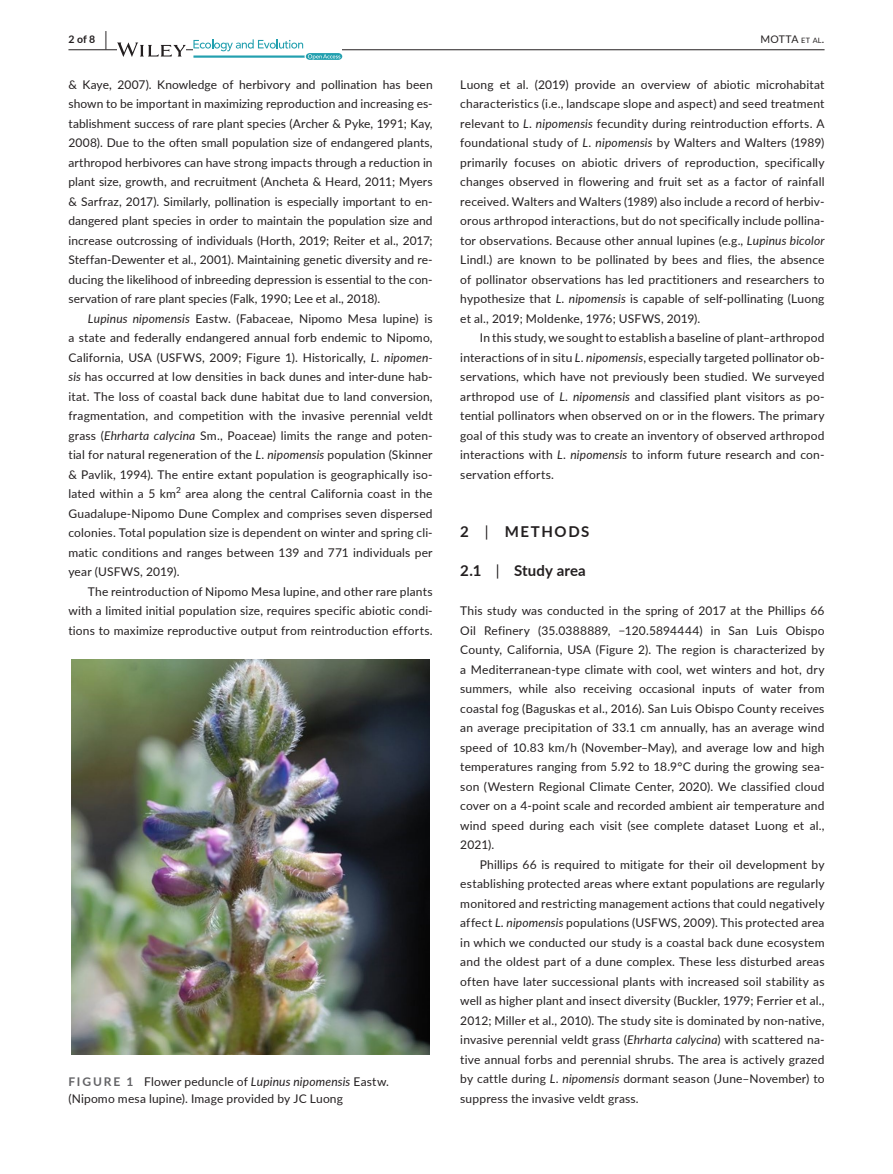
<style>
.page{position:relative;width:893px;height:1174px;background:#fff}
.page>*{position:absolute;margin:0;border:0;box-sizing:border-box;transform-origin:0 0}
.t1{font:700 15px "Lato";letter-spacing:.01em;color:#231f20}
.t2{font:700 15px "Lato";letter-spacing:.11em;color:#231f20}
.t3{font:12px/19.5px "Lato";letter-spacing:.015em;color:#231f20;text-align:justify}
.t4{font:10.5px "Lato";letter-spacing:.005em;color:#231f20}
.t5{font:700 10.5px "Lato";color:#231f20}
.s1{font-size:19.5px}
.s2{font-size:7.35px}
.s3{font-style:italic}
.s4{font-weight:400}
.s5{font-weight:700;color:#636366}
</style>
<div class="page">
<hr style="left:68px;top:49px;width:756px;height:1px;background:#231f20">
<svg style="left:117px;top:42px;width:69px;height:15px"></svg>
<svg style="left:193px;top:39px;width:149px;height:21px"></svg>
<div style="left:68px;top:659px;width:365px;height:395px;background:linear-gradient(to bottom,#fff,#fff)"></div>
<img style="left:72px;top:659px;width:357px;height:395px">
<p class="t5" style="left:68px;top:31px;width:40px">2 of 8 <span class="s1">|</span></p>
<p class="t4" style="left:761px;top:31px;width:65px">MOTTA <span class="s2">et al</span>.</p>
<p class="t3" style="left:68px;top:74px;width:366px">&amp; Kaye, 2007). Knowledge of herbivory and pollination has been shown to be important in maximizing reproduction and increasing es&shy;tablishment success of rare plant species (Archer &amp; Pyke, 1991; Kay, 2008). Due to the often small population size of endangered plants, arthropod herbivores can have strong impacts through a reduction in plant size, growth, and recruitment (Ancheta &amp; Heard, 2011; Myers &amp; Sarfraz, 2017). Similarly, pollination is especially important to en&shy;dangered plant species in order to maintain the population size and increase outcrossing of individuals (Horth, 2019; Reiter et al., 2017; Steffan-Dewenter et al., 2001). Maintaining genetic diversity and re&shy;ducing the likelihood of inbreeding depression is essential to the con&shy;servation of rare plant species (Falk, 1990; Lee et al., 2018).</p>
<p class="t3" style="left:68px;top:308px;width:366px;text-indent:20px"><span class="s3">Lupinus nipomensis</span> Eastw. (Fabaceae, Nipomo Mesa lupine) is a state and federally endangered annual forb endemic to Nipomo, California, USA (USFWS, 2009; Figure 1). Historically, <span class="s3">L</span>. <span class="s3">nipomen&shy;sis</span> has occurred at low densities in back dunes and inter-dune hab&shy;itat. The loss of coastal back dune habitat due to land conversion, fragmentation, and competition with the invasive perennial veldt grass (<span class="s3">Ehrharta calycina</span> Sm., Poaceae) limits the range and poten&shy;tial for natural regeneration of the <span class="s3">L</span>. <span class="s3">nipomensis</span> population (Skinner &amp; Pavlik, 1994). The entire extant population is geographically iso&shy;lated within a 5 km<sup>2</sup> area along the central California coast in the Guadalupe-Nipomo Dune Complex and comprises seven dispersed colonies. Total population size is dependent on winter and spring cli&shy;matic conditions and ranges between 139 and 771 individuals per year (USFWS, 2019).</p>
<p class="t3" style="left:68px;top:581px;width:366px;text-indent:20px">The reintroduction of Nipomo Mesa lupine, and other rare plants with a limited initial population size, requires specific abiotic condi&shy;tions to maximize reproductive output from reintroduction efforts.</p>
<p class="t3" style="left:460px;top:74px;width:366px">Luong et al. (2019) provide an overview of abiotic microhabitat characteristics (i.e., landscape slope and aspect) and seed treatment relevant to <span class="s3">L</span>. <span class="s3">nipomensis</span> fecundity during reintroduction efforts. A foundational study of <span class="s3">L</span>. <span class="s3">nipomensis</span> by Walters and Walters (1989) primarily focuses on abiotic drivers of reproduction, specifically changes observed in flowering and fruit set as a factor of rainfall received. Walters and Walters (1989) also include a record of herbiv&shy;orous arthropod interactions, but do not specifically include pollina&shy;tor observations. Because other annual lupines (e.g., <span class="s3">Lupinus bicolor </span>Lindl.) are known to be pollinated by bees and flies, the absence of pollinator observations has led practitioners and researchers to hypothesize that <span class="s3">L</span>. <span class="s3">nipomensis</span> is capable of self-pollinating (Luong et al., 2019; Moldenke, 1976; USFWS, 2019).</p>
<p class="t3" style="left:460px;top:327px;width:366px;text-indent:20px">In this study, we sought to establish a baseline of plant–arthropod interactions of in situ <span class="s3">L</span>. <span class="s3">nipomensis</span>, especially targeted pollinator ob&shy;servations, which have not previously been studied. We surveyed arthropod use of <span class="s3">L</span>. <span class="s3">nipomensis</span> and classified plant visitors as po&shy;tential pollinators when observed on or in the flowers. The primary goal of this study was to create an inventory of observed arthropod interactions with <span class="s3">L</span>. <span class="s3">nipomensis</span> to inform future research and con&shy;servation efforts.</p>
<p class="t2" style="left:460px;top:521px;width:131px">2 <span class="s4">|</span> METHODS</p>
<p class="t1" style="left:460px;top:560px;width:127px">2.1 <span class="s4">|</span> Study area</p>
<p class="t3" style="left:460px;top:600px;width:366px">This study was conducted in the spring of 2017 at the Phillips 66<br>Oil Refinery (35.0388889, −120.5894444) in San Luis Obispo County, California, USA (Figure 2). The region is characterized by a Mediterranean-type climate with cool, wet winters and hot, dry summers, while also receiving occasional inputs of water from coastal fog (Baguskas et al., 2016). San Luis Obispo County receives an average precipitation of 33.1 cm annually, has an average wind speed of 10.83 km/h (November–May), and average low and high temperatures ranging from 5.92 to 18.9°C during the growing sea&shy;son (Western Regional Climate Center, 2020). We classified cloud cover on a 4-point scale and recorded ambient air temperature and wind speed during each visit (see complete dataset Luong et al., 2021).</p>
<p class="t3" style="left:460px;top:854px;width:366px;text-indent:20px">Phillips 66 is required to mitigate for their oil development by establishing protected areas where extant populations are regularly monitored and restricting management actions that could negatively affect <span class="s3">L</span>. <span class="s3">nipomensis</span> populations (USFWS, 2009). This protected area in which we conducted our study is a coastal back dune ecosystem and the oldest part of a dune complex. These less disturbed areas often have later successional plants with increased soil stability as well as higher plant and insect diversity (Buckler, 1979; Ferrier et al., 2012; Miller et al., 2010). The study site is dominated by non-native, invasive perennial veldt grass (<span class="s3">Ehrharta calycina</span>) with scattered na&shy;tive annual forbs and perennial shrubs. The area is actively grazed by cattle during <span class="s3">L</span>. <span class="s3">nipomensis</span> dormant season (June–November) to suppress the invasive veldt grass.</p>
<p class="t3" style="left:68px;top:1073px;width:322px;line-height:16.5px"><span class="s5">FIGURE 1</span> Flower peduncle of <span class="s3">Lupinus nipomensis</span> Eastw. (Nipomo mesa lupine). Image provided by JC Luong</p>
</div>
